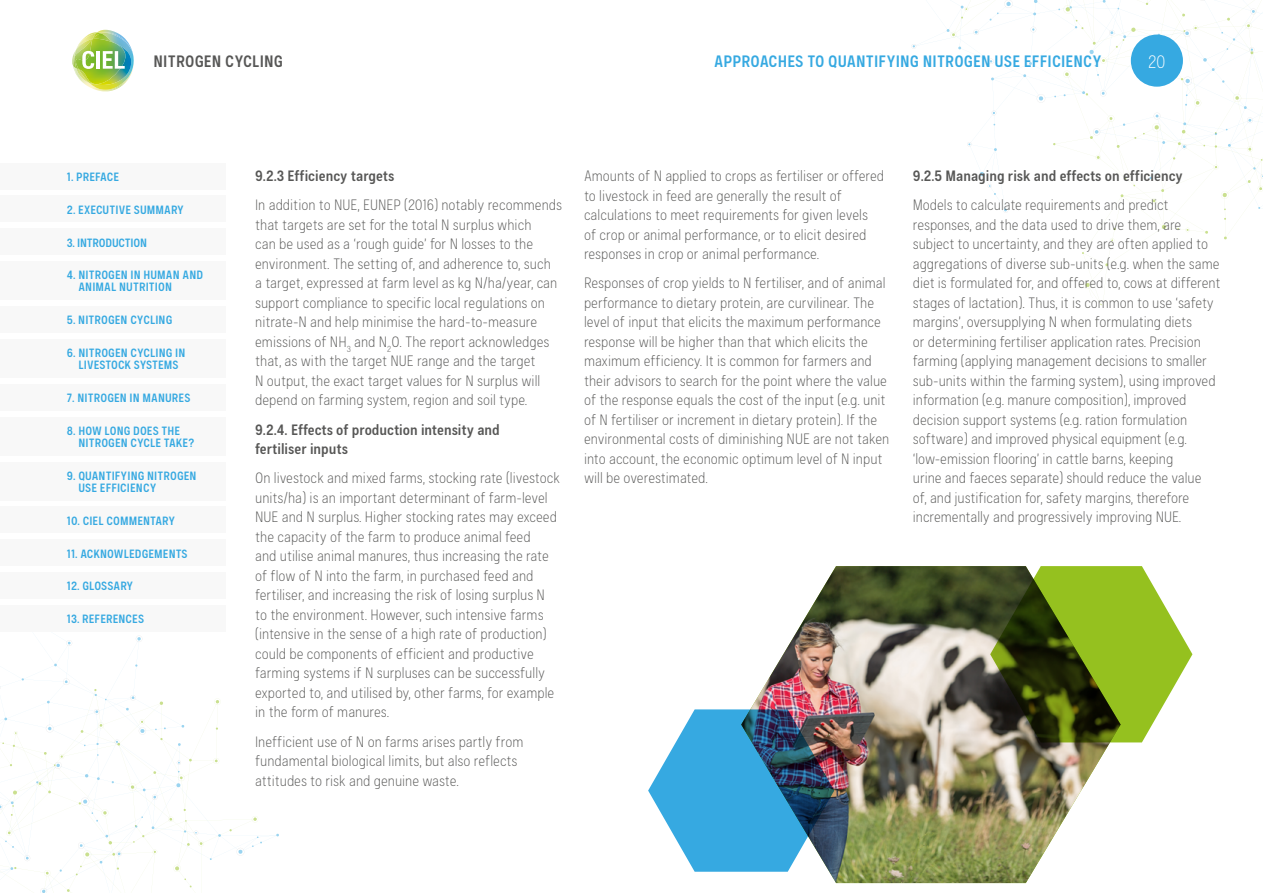
<style>
.page{position:relative;width:1263px;height:893px;background:#fff}
.page>*{position:absolute;margin:0;border:0;box-sizing:border-box;transform-origin:0 0}
.t1{font:300 18px "Couplet CF";color:#fff}
.t2{font:700 16.5px "Couplet CF";letter-spacing:.01em;color:#36a9e1}
.t3{font:700 16.5px "Couplet CF";letter-spacing:.01em;color:#575756}
.t4{font:300 15px/19.5px "Couplet CF";color:#575756}
.t5{font:700 15px/19.5px "Couplet CF";color:#575756}
.t6{font:700 12px/12px "Couplet CF";letter-spacing:.01em;color:#36a9e1}
.t7{font:700 12px "Couplet CF";letter-spacing:-.015em;color:#36a9e1}
</style>
<div class="page">
<svg style="left:2px;top:663px;width:277px;height:230px"></svg>
<svg style="left:139px;top:719px;width:7px;height:16px"></svg>
<svg style="left:94px;top:709px;width:6px;height:5px"></svg>
<svg style="left:152px;top:794px;width:6px;height:6px"></svg>
<svg style="left:177px;top:760px;width:4px;height:5px"></svg>
<svg style="left:115px;top:739px;width:4px;height:5px"></svg>
<svg style="left:130px;top:695px;width:6px;height:5px"></svg>
<svg style="left:137px;top:637px;width:4px;height:5px"></svg>
<svg style="left:63px;top:678px;width:7px;height:7px"></svg>
<svg style="left:66px;top:641px;width:5px;height:5px"></svg>
<svg style="left:46px;top:725px;width:8px;height:8px"></svg>
<svg style="left:0;top:804px;width:3px;height:6px"></svg>
<svg style="left:24px;top:855px;width:6px;height:6px"></svg>
<svg style="left:236px;top:848px;width:8px;height:8px"></svg>
<svg style="left:194px;top:830px;width:10px;height:17px"></svg>
<svg style="left:117px;top:851px;width:5px;height:5px"></svg>
<svg style="left:40px;top:888px;width:7px;height:5px"></svg>
<svg style="left:81px;top:797px;width:8px;height:9px"></svg>
<svg style="left:55px;top:754px;width:9px;height:15px"></svg>
<svg style="left:78px;top:842px;width:14px;height:17px"></svg>
<img style="left:98px;top:30px;width:17px;height:2px">
<img style="left:74px;top:69px;width:40px;height:22px">
<img style="left:101px;top:32px;width:16px;height:1px">
<img style="left:89px;top:33px;width:45px;height:57px">
<img style="left:95px;top:43px;width:38px;height:42px">
<img style="left:83px;top:33px;width:32px;height:6px">
<img style="left:75px;top:39px;width:52px;height:45px">
<svg style="left:73px;top:50px;width:21px;height:19px"></svg>
<hr style="left:97px;top:51px;width:3px;height:18px;background:#fff">
<svg style="left:103px;top:51px;width:22px;height:18px"></svg>
<svg style="left:1083px;top:281px;width:9px;height:8px"></svg>
<svg style="left:1110px;top:238px;width:4px;height:5px"></svg>
<svg style="left:916px;top:0;width:347px;height:230px"></svg>
<svg style="left:1250px;top:8px;width:6px;height:7px"></svg>
<svg style="left:1247px;top:117px;width:6px;height:6px"></svg>
<svg style="left:1249px;top:47px;width:5px;height:5px"></svg>
<svg style="left:1109px;top:30px;width:6px;height:6px"></svg>
<svg style="left:1100px;top:90px;width:6px;height:7px"></svg>
<svg style="left:1036px;top:94px;width:10px;height:9px"></svg>
<svg style="left:1030px;top:26px;width:6px;height:7px"></svg>
<svg style="left:1004px;top:0;width:9px;height:9px"></svg>
<svg style="left:988px;top:58px;width:6px;height:6px"></svg>
<svg style="left:973px;top:29px;width:6px;height:6px"></svg>
<svg style="left:991px;top:110px;width:5px;height:6px"></svg>
<svg style="left:967px;top:142px;width:5px;height:5px"></svg>
<svg style="left:987px;top:184px;width:5px;height:4px"></svg>
<svg style="left:1002px;top:207px;width:6px;height:6px"></svg>
<svg style="left:1260px;top:174px;width:3px;height:5px"></svg>
<svg style="left:1181px;top:144px;width:6px;height:5px"></svg>
<svg style="left:1093px;top:128px;width:7px;height:8px"></svg>
<svg style="left:1183px;top:76px;width:9px;height:10px"></svg>
<svg style="left:1183px;top:25px;width:15px;height:12px"></svg>
<svg style="left:1152px;top:112px;width:9px;height:20px"></svg>
<div style="left:1131px;top:35px;width:52px;height:52px;background:#36a9e1;border-radius:50%"></div>
<img style="left:750px;top:566px;width:371px;height:317px">
<img style="left:648px;top:709px;width:186px;height:163px">
<svg style="left:990px;top:566px;width:202px;height:176px"></svg>
<div style="left:0;top:572px;width:225px;height:27px;background:#f8f8f8"></div>
<div style="left:0;top:507px;width:225px;height:26px;background:#f8f8f8"></div>
<div style="left:0;top:196px;width:225px;height:26px;background:#f8f8f8"></div>
<div style="left:0;top:163px;width:225px;height:26px;background:#f8f8f8"></div>
<div style="left:0;top:261px;width:225px;height:39px;background:#f8f8f8"></div>
<div style="left:0;top:228px;width:225px;height:27px;background:#f8f8f8"></div>
<div style="left:0;top:306px;width:225px;height:27px;background:#f8f8f8"></div>
<div style="left:0;top:339px;width:225px;height:39px;background:#f8f8f8"></div>
<div style="left:0;top:384px;width:225px;height:27px;background:#f8f8f8"></div>
<div style="left:0;top:417px;width:225px;height:38px;background:#f8f8f8"></div>
<div style="left:0;top:462px;width:225px;height:38px;background:#f8f8f8"></div>
<div style="left:0;top:605px;width:225px;height:27px;background:#f8f8f8"></div>
<div style="left:0;top:539px;width:225px;height:27px;background:#f8f8f8"></div>
<p class="t3" style="left:154px;top:51px;width:131px">NITROGEN CYCLING</p>
<p class="t2" style="left:714px;top:51px;width:389px">APPROACHES TO QUANTIFYING NITROGEN USE EFFICIENCY</p>
<p class="t1" style="left:1148px;top:51px;width:19px">20</p>
<p class="t6" style="left:67px;top:172px;width:54px">1. PREFACE</p>
<p class="t6" style="left:67px;top:204px;width:118px">2. EXECUTIVE SUMMARY</p>
<p class="t7" style="left:67px;top:235px;width:82px">3. INTRODUCTION</p>
<p class="t6" style="left:78px;top:270px;width:126px;text-indent:-11px">4. NITROGEN IN HUMAN AND<br>ANIMAL NUTRITION</p>
<p class="t6" style="left:67px;top:315px;width:107px">5. NITROGEN CYCLING</p>
<p class="t6" style="left:67px;top:348px;width:120px;text-align:center">6. NITROGEN CYCLING IN<br>LIVESTOCK SYSTEMS</p>
<p class="t6" style="left:67px;top:393px;width:125px">7. NITROGEN IN MANURES</p>
<p class="t6" style="left:78px;top:426px;width:117px;text-indent:-11px">8. HOW LONG DOES THE<br>NITROGEN CYCLE TAKE?</p>
<p class="t6" style="left:78px;top:471px;width:120px;text-indent:-11px">9. QUANTIFYING NITROGEN<br>USE EFFICIENCY</p>
<p class="t6" style="left:67px;top:515px;width:110px">10. CIEL COMMENTARY</p>
<p class="t6" style="left:67px;top:548px;width:122px">11. ACKNOWLEDGEMENTS</p>
<p class="t6" style="left:67px;top:581px;width:68px">12. GLOSSARY</p>
<p class="t6" style="left:67px;top:614px;width:79px">13. REFERENCES</p>
<p class="t5" style="left:255px;top:167px;width:141px">9.2.3 Efficiency targets</p>
<p class="t4" style="left:255px;top:196px;width:308px">In addition to NUE, EUNEP (2016) notably recommends that targets are set for the total N surplus which<br>can be used as a ‘rough guide’ for N losses to the environment. The setting of, and adherence to, such<br>a target, expressed at farm level as kg N/ha/year, can support compliance to specific local regulations on nitrate-N and help minimise the hard-to-measure emissions of NH<sub>3</sub> and N<sub>2</sub>O. The report acknowledges that, as with the target NUE range and the target<br>N output, the exact target values for N surplus will depend on farming system, region and soil type.</p>
<p class="t5" style="left:255px;top:421px;width:246px">9.2.4. Effects of production intensity and fertiliser inputs</p>
<p class="t4" style="left:255px;top:469px;width:306px">On livestock and mixed farms, stocking rate (livestock units/ha) is an important determinant of farm-level NUE and N surplus. Higher stocking rates may exceed the capacity of the farm to produce animal feed<br>and utilise animal manures, thus increasing the rate of flow of N into the farm, in purchased feed and fertiliser, and increasing the risk of losing surplus N to the environment. However, such intensive farms (intensive in the sense of a high rate of production) could be components of efficient and productive farming systems if N surpluses can be successfully exported to, and utilised by, other farms, for example in the form of manures.</p>
<p class="t4" style="left:255px;top:732px;width:270px">Inefficient use of N on farms arises partly from fundamental biological limits, but also reflects attitudes to risk and genuine waste.</p>
<p class="t4" style="left:584px;top:167px;width:302px">Amounts of N applied to crops as fertiliser or offered to livestock in feed are generally the result of calculations to meet requirements for given levels<br>of crop or animal performance, or to elicit desired responses in crop or animal performance.</p>
<p class="t4" style="left:584px;top:274px;width:307px">Responses of crop yields to N fertiliser, and of animal performance to dietary protein, are curvilinear. The level of input that elicits the maximum performance response will be higher than that which elicits the maximum efficiency. It is common for farmers and their advisors to search for the point where the value of the response equals the cost of the input (e.g. unit of N fertiliser or increment in dietary protein). If the environmental costs of diminishing NUE are not taken into account, the economic optimum level of N input will be overestimated.</p>
<p class="t5" style="left:913px;top:167px;width:272px">9.2.5 Managing risk and effects on efficiency</p>
<p class="t4" style="left:913px;top:196px;width:309px">Models to calculate requirements and predict responses, and the data used to drive them, are subject to uncertainty, and they are often applied to aggregations of diverse sub-units (e.g. when the same diet is formulated for, and offered to, cows at different stages of lactation). Thus, it is common to use ‘safety margins’, oversupplying N when formulating diets<br>or determining fertiliser application rates. Precision farming (applying management decisions to smaller sub-units within the farming system), using improved information (e.g. manure composition), improved decision support systems (e.g. ration formulation software) and improved physical equipment (e.g. ‘low-emission flooring’ in cattle barns, keeping<br>urine and faeces separate) should reduce the value<br>of, and justification for, safety margins, therefore incrementally and progressively improving NUE.</p>
</div>
